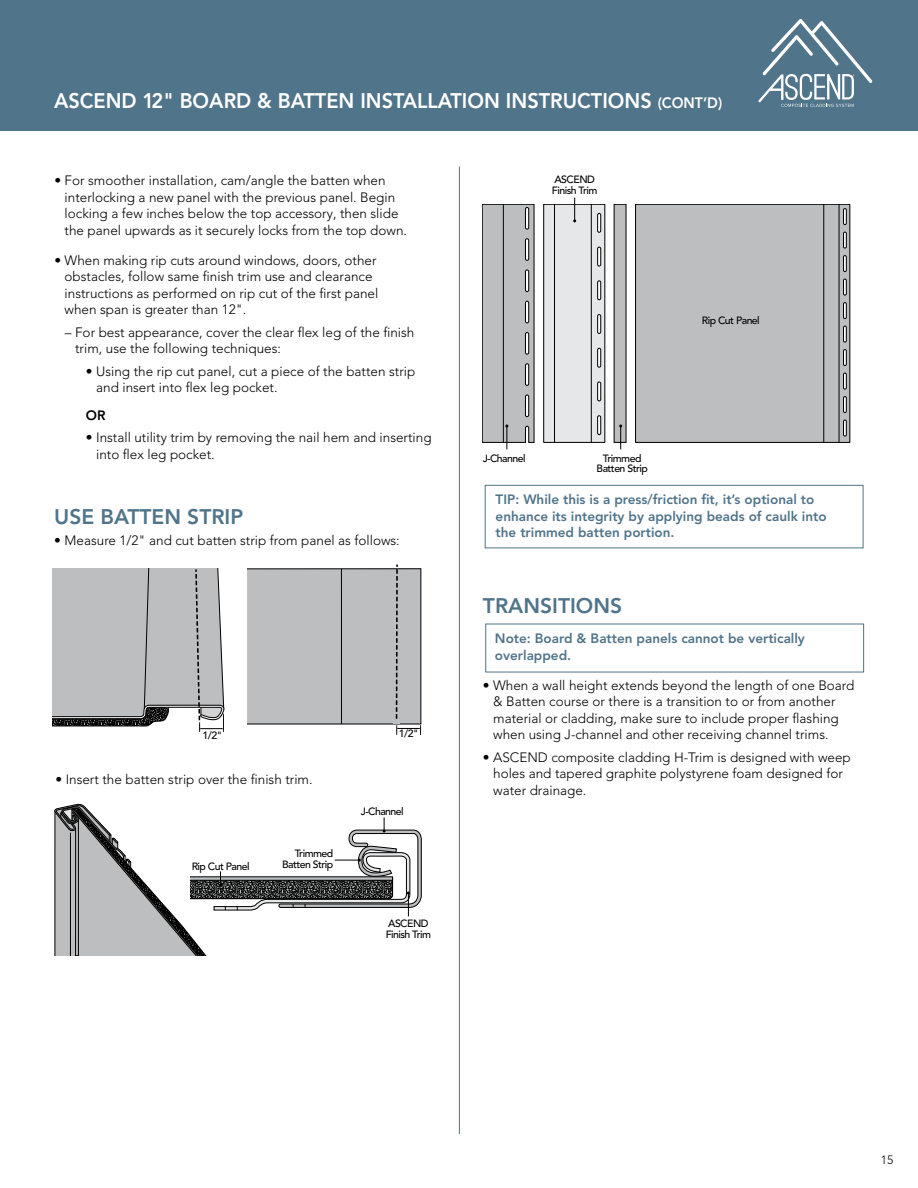
<style>
.page{position:relative;width:918px;height:1188px;background:#fff}
.page>*{position:absolute;margin:0;border:0;box-sizing:border-box;transform-origin:0 0}
.t1{font:800 21px "Avenir LT Pro";color:#fff;scale:.95 1}
.t2{font:800 21px "Avenir LT Pro";color:#50748a}
.t3{font:300 13.5px/16.5px "Avenir LT Pro";color:#000}
.t4{font:800 13.5px/16.5px "Avenir LT Pro";color:#50748a}
.t5{font:800 13.5px "Avenir LT Pro";color:#000}
.t6{font:300 12px "Avenir LT Pro";color:#000}
.t7{font:500 10.5px/10.5px "Avenir LT Pro";letter-spacing:-.05em;color:#000}
.s1{font-size:15px}
</style>
<div class="page">
<div style="left:0;top:0;width:918px;height:130px;background:#50748a"></div>
<svg style="left:758px;top:19px;width:114px;height:88px"></svg>
<hr style="left:459px;top:166px;width:1px;height:968px;background:#50748a">
<div style="left:485px;top:485px;width:378px;height:63px;border:1px solid #50748a"></div>
<svg style="left:53px;top:569px;width:171px;height:163px;background:#b5b7b8"></svg>
<div style="left:202px;top:722px;width:19px;height:6px;background:#fff"></div>
<div style="left:636px;top:204px;width:214px;height:238px;background:#bcbec0"></div>
<div style="left:635px;top:204px;width:215px;height:239px;border:1px solid #000"></div>
<div style="left:843px;top:208px;width:4px;height:17px;border:1px solid #000"></div>
<div style="left:843px;top:232px;width:4px;height:16px;border:1px solid #000"></div>
<div style="left:843px;top:255px;width:4px;height:17px;border:1px solid #000"></div>
<div style="left:843px;top:279px;width:4px;height:16px;border:1px solid #000"></div>
<div style="left:843px;top:302px;width:4px;height:17px;border:1px solid #000"></div>
<div style="left:843px;top:326px;width:4px;height:16px;border:1px solid #000"></div>
<div style="left:843px;top:349px;width:4px;height:17px;border:1px solid #000"></div>
<div style="left:843px;top:373px;width:4px;height:16px;border:1px solid #000"></div>
<div style="left:843px;top:396px;width:4px;height:17px;border:1px solid #000"></div>
<svg style="left:824px;top:204px;width:22px;height:238px"></svg>
<div style="left:843px;top:420px;width:4px;height:16px;border:1px solid #000"></div>
<div style="left:614px;top:204px;width:12px;height:238px;background:#bcbec0"></div>
<div style="left:544px;top:204px;width:61px;height:238px;background:#e6e7e8"></div>
<svg style="left:554px;top:206px;width:1px;height:235px"></svg>
<svg style="left:591px;top:206px;width:11px;height:235px"></svg>
<div style="left:597px;top:213px;width:4px;height:19px;border:1px solid #000;border-radius:2px"></div>
<div style="left:597px;top:247px;width:4px;height:19px;border:1px solid #000;border-radius:2px"></div>
<div style="left:597px;top:281px;width:4px;height:19px;border:1px solid #000;border-radius:2px"></div>
<div style="left:597px;top:314px;width:4px;height:20px;border:1px solid #000;border-radius:2px"></div>
<div style="left:597px;top:348px;width:4px;height:19px;border:1px solid #000;border-radius:2px"></div>
<div style="left:597px;top:382px;width:4px;height:19px;border:1px solid #000;border-radius:2px"></div>
<div style="left:597px;top:416px;width:4px;height:19px;border:1px solid #000;border-radius:2px"></div>
<svg style="left:619px;top:425px;width:3px;height:24px"></svg>
<svg style="left:482px;top:204px;width:52px;height:245px;background:#b0b2b3"></svg>
<svg style="left:573px;top:198px;width:3px;height:24px"></svg>
<svg style="left:54px;top:803px;width:367px;height:153px"></svg>
<svg style="left:247px;top:565px;width:174px;height:170px;background:#bcbec0"></svg>
<h1 class="t1" style="left:54px;top:89px;width:705px">ASCEND 12" BOARD &amp; BATTEN INSTALLATION INSTRUCTIONS <span class="s1">(CONT’D)</span></h1>
<p class="t3" style="left:65px;top:172px;width:344px;text-indent:-10px">• For smoother installation, cam/angle the batten when interlocking a new panel with the previous panel. Begin locking a few inches below the top accessory, then slide the panel upwards as it securely locks from the top down.</p>
<p class="t3" style="left:65px;top:252px;width:315px;text-indent:-10px">• When making rip cuts around windows, doors, other obstacles, follow same finish trim use and clearance instructions as performed on rip cut of the first panel when span is greater than 12".</p>
<p class="t3" style="left:75px;top:324px;width:341px;text-indent:-10px">– For best appearance, cover the clear flex leg of the finish trim, use the following techniques:</p>
<p class="t3" style="left:96px;top:363px;width:321px;text-indent:-10px">• Using the rip cut panel, cut a piece of the batten strip and insert into flex leg pocket.</p>
<p class="t5" style="left:86px;top:407px;width:21px">OR</p>
<p class="t3" style="left:96px;top:429px;width:337px;text-indent:-10px">• Install utility trim by removing the nail hem and inserting into flex leg pocket.</p>
<h1 class="t2" style="left:54px;top:504px;width:190px">USE BATTEN STRIP</h1>
<p class="t3" style="left:54px;top:532px;width:347px">• Measure 1/2" and cut batten strip from panel as follows:</p>
<p class="t7" style="left:202px;top:730px;width:21px">1/2"</p>
<p class="t7" style="left:399px;top:729px;width:21px">1/2"</p>
<p class="t3" style="left:55px;top:771px;width:259px">• Insert the batten strip over the finish trim.</p>
<p class="t7" style="left:192px;top:861px;width:59px">Rip Cut Panel</p>
<p class="t7" style="left:282px;top:848px;width:53px;text-align:right">Trimmed<br>Batten Strip</p>
<p class="t7" style="left:361px;top:806px;width:44px">J-Channel</p>
<p class="t7" style="left:386px;top:918px;width:47px">ASCEND<br>Finish Trim</p>
<p class="t7" style="left:552px;top:174px;width:47px">ASCEND<br>Finish Trim</p>
<p class="t7" style="left:483px;top:453px;width:44px">J-Channel</p>
<p class="t7" style="left:597px;top:453px;width:53px;text-align:center">Trimmed<br>Batten Strip</p>
<p class="t7" style="left:702px;top:315px;width:59px">Rip Cut Panel</p>
<p class="t4" style="left:496px;top:491px;width:333px">TIP: While this is a press/friction fit, it’s optional to enhance its integrity by applying beads of caulk into the trimmed batten portion.</p>
<h1 class="t2" style="left:483px;top:593px;width:141px">TRANSITIONS</h1>
<p class="t4" style="left:495px;top:630px;width:312px">Note: Board &amp; Batten panels cannot be vertically overlapped.</p>
<p class="t3" style="left:493px;top:677px;width:363px;text-indent:-10px">• When a wall height extends beyond the length of one Board &amp; Batten course or there is a transition to or from another material or cladding, make sure to include proper flashing when using J-channel and other receiving channel trims.</p>
<p class="t3" style="left:493px;top:749px;width:359px;text-indent:-10px">• ASCEND composite cladding H-Trim is designed with weep holes and tapered graphite polystyrene foam designed for water drainage.</p>
<p class="t6" style="left:881px;top:1153px;width:14px">15</p>
</div>
